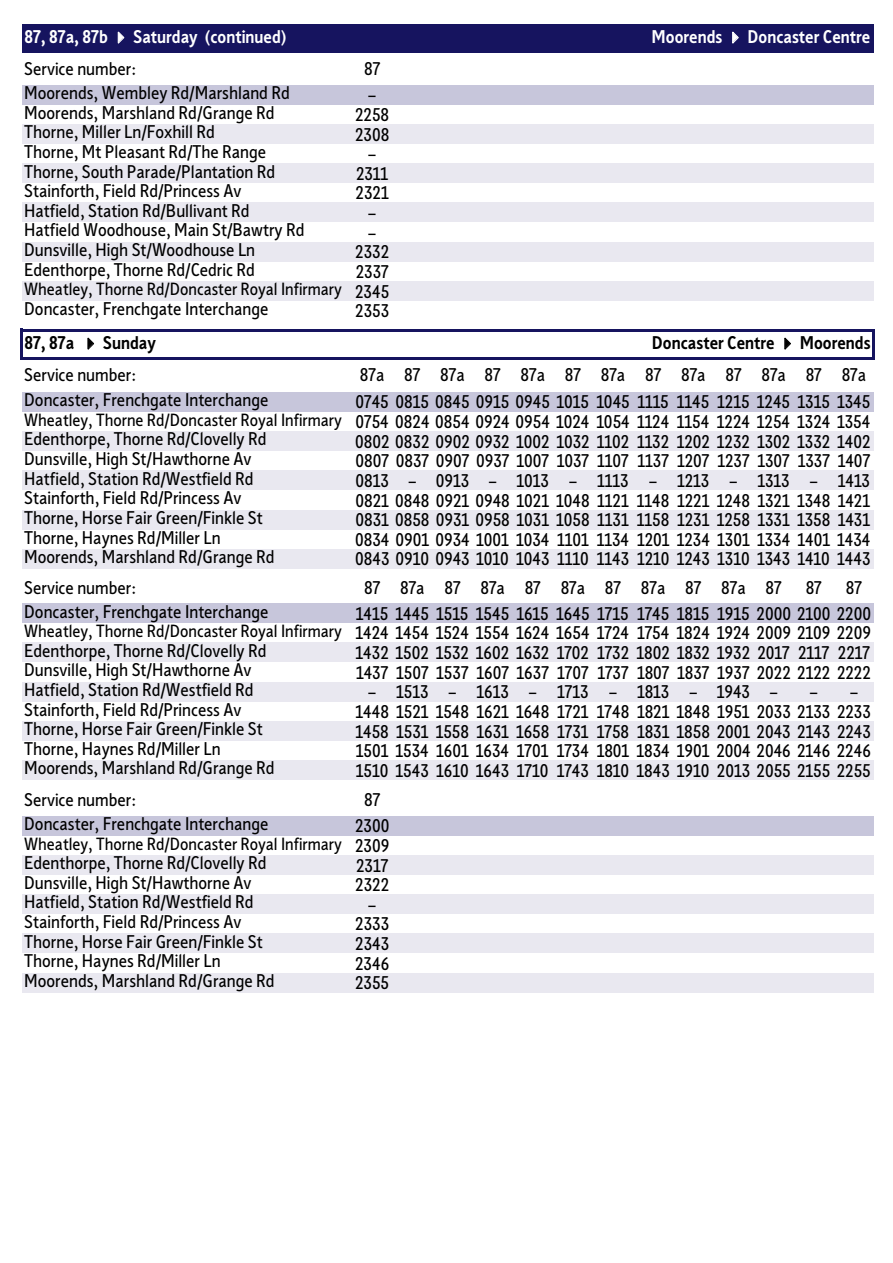
<style>
.page{position:relative;width:893px;height:1263px;background:#fff}
.page>*{position:absolute;margin:0;border:0;box-sizing:border-box;transform-origin:0 0}
.t1{font:18px/19.6px "Sheffield Sans 2";color:#000}
.t2{font:700 18px/32.1px "Sheffield Sans 2";color:#fff}
.t3{font:700 18px "Sheffield Sans 2";color:#000}
.t4{font:17.25px "Sheffield Sans 2";color:#000}
.s1{font-weight:400;color:#000}
.s2{font-size:18px}
.s3{font-weight:700}
</style>
<div class="page">
<div style="left:22px;top:24px;width:851px;height:28px;background:#16145f"></div>
<div style="left:22px;top:85px;width:851px;height:20px;background:#c7c6db"></div>
<div style="left:22px;top:124px;width:851px;height:20px;background:#e9e8f0"></div>
<div style="left:22px;top:163px;width:851px;height:20px;background:#e9e8f0"></div>
<div style="left:22px;top:203px;width:851px;height:19px;background:#e9e8f0"></div>
<div style="left:22px;top:242px;width:851px;height:20px;background:#e9e8f0"></div>
<div style="left:22px;top:281px;width:851px;height:20px;background:#e9e8f0"></div>
<div style="left:22px;top:392px;width:851px;height:20px;background:#c7c6db"></div>
<div style="left:22px;top:431px;width:851px;height:20px;background:#e9e8f0"></div>
<div style="left:22px;top:470px;width:851px;height:20px;background:#e9e8f0"></div>
<div style="left:22px;top:510px;width:851px;height:19px;background:#e9e8f0"></div>
<div style="left:22px;top:549px;width:851px;height:20px;background:#e9e8f0"></div>
<div style="left:22px;top:603px;width:851px;height:20px;background:#c7c6db"></div>
<div style="left:22px;top:642px;width:851px;height:20px;background:#e9e8f0"></div>
<div style="left:22px;top:682px;width:851px;height:19px;background:#e9e8f0"></div>
<div style="left:22px;top:721px;width:851px;height:20px;background:#e9e8f0"></div>
<div style="left:22px;top:760px;width:851px;height:20px;background:#e9e8f0"></div>
<div style="left:22px;top:816px;width:851px;height:19px;background:#c7c6db"></div>
<div style="left:22px;top:855px;width:851px;height:20px;background:#e9e8f0"></div>
<div style="left:22px;top:894px;width:851px;height:20px;background:#e9e8f0"></div>
<div style="left:22px;top:933px;width:851px;height:20px;background:#e9e8f0"></div>
<div style="left:22px;top:973px;width:851px;height:19px;background:#e9e8f0"></div>
<hr style="left:20px;top:329px;width:3px;height:31px;background:#16145f">
<hr style="left:872px;top:331px;width:3px;height:29px;background:#16145f">
<hr style="left:23px;top:329px;width:852px;height:2px;background:#16145f">
<hr style="left:23px;top:357px;width:852px;height:3px;background:#16145f">
<p class="t2" style="left:24px;top:21px;width:264px">87, 87a, 87b ✔ Saturday (continued)<br><span class="s1">Service number:</span></p>
<p class="t1" style="left:364px;top:59px;width:18px">87</p>
<p class="t2" style="left:652px;top:21px;width:220px">Moorends ✔ Doncaster Centre</p>
<p class="t1" style="left:24px;top:82px;width:267px">Moorends, Wembley Rd/Marshland Rd</p>
<p class="t1" style="left:369px;top:85px;width:9px">–</p>
<p class="t1" style="left:24px;top:102px;width:252px">Moorends, Marshland Rd/Grange Rd</p>
<p class="t1" style="left:355px;top:104px;width:36px">2258</p>
<p class="t1" style="left:24px;top:122px;width:192px">Thorne, Miller Ln/Foxhill Rd</p>
<p class="t1" style="left:355px;top:124px;width:36px">2308</p>
<p class="t1" style="left:24px;top:141px;width:243px">Thorne, Mt Pleasant Rd/The Range</p>
<p class="t1" style="left:369px;top:144px;width:9px">–</p>
<p class="t1" style="left:24px;top:161px;width:253px">Thorne, South Parade/Plantation Rd</p>
<p class="t1" style="left:356px;top:163px;width:34px">2311</p>
<p class="t1" style="left:24px;top:181px;width:219px">Stainforth, Field Rd/Princess Av</p>
<p class="t1" style="left:356px;top:183px;width:35px">2321</p>
<p class="t1" style="left:24px;top:200px;width:227px">Hatfield, Station Rd/Bullivant Rd</p>
<p class="t1" style="left:369px;top:203px;width:9px">–</p>
<p class="t1" style="left:24px;top:220px;width:282px">Hatfield Woodhouse, Main St/Bawtry Rd</p>
<p class="t1" style="left:369px;top:222px;width:9px">–</p>
<p class="t1" style="left:24px;top:239px;width:232px">Dunsville, High St/Woodhouse Ln</p>
<p class="t1" style="left:355px;top:242px;width:35px">2332</p>
<p class="t1" style="left:24px;top:259px;width:232px">Edenthorpe, Thorne Rd/Cedric Rd</p>
<p class="t1" style="left:356px;top:261px;width:34px">2337</p>
<p class="t4" style="left:24px;top:278px;width:366px">Wheatley, Thorne Rd/Doncaster Royal Infirmary <span class="s2">2345</span></p>
<p class="t1" style="left:24px;top:298px;width:246px">Doncaster, Frenchgate Interchange</p>
<p class="t1" style="left:355px;top:301px;width:35px">2353</p>
<p class="t1" style="left:24px;top:326px;width:133px;line-height:32.1px"><span class="s3">87, 87a</span> ✔ <span class="s3">Sunday<br></span>Service number:</p>
<p class="t3" style="left:652px;top:331px;width:220px">Doncaster Centre ✔ Moorends</p>
<p class="t1" style="left:360px;top:365px;width:508px">87a 87 87a 87 87a 87 87a 87 87a 87 87a 87 87a</p>
<p class="t1" style="left:24px;top:390px;width:246px">Doncaster, Frenchgate Interchange</p>
<p class="t1" style="left:355px;top:392px;width:516px">0745 0815 0845 0915 0945 1015 1045 1115 1145 1215 1245 1315 1345<br>0754 0824 0854 0924 0954 1024 1054 1124 1154 1224 1254 1324 1354</p>
<p class="t1" style="left:24px;top:429px;width:244px">Edenthorpe, Thorne Rd/Clovelly Rd</p>
<p class="t1" style="left:355px;top:431px;width:517px">0802 0832 0902 0932 1002 1032 1102 1132 1202 1232 1302 1332 1402</p>
<p class="t1" style="left:24px;top:448px;width:229px">Dunsville, High St/Hawthorne Av</p>
<p class="t1" style="left:355px;top:451px;width:516px">0807 0837 0907 0937 1007 1037 1107 1137 1207 1237 1307 1337 1407</p>
<p class="t1" style="left:24px;top:468px;width:231px">Hatfield, Station Rd/Westfield Rd</p>
<p class="t1" style="left:355px;top:470px;width:516px">0813 – 0913 – 1013 – 1113 – 1213 – 1313 – 1413</p>
<p class="t1" style="left:24px;top:488px;width:219px">Stainforth, Field Rd/Princess Av</p>
<p class="t1" style="left:355px;top:490px;width:516px">0821 0848 0921 0948 1021 1048 1121 1148 1221 1248 1321 1348 1421</p>
<p class="t1" style="left:24px;top:507px;width:240px">Thorne, Horse Fair Green/Finkle St</p>
<p class="t1" style="left:355px;top:510px;width:516px">0831 0858 0931 0958 1031 1058 1131 1158 1231 1258 1331 1358 1431</p>
<p class="t1" style="left:24px;top:527px;width:198px">Thorne, Haynes Rd/Miller Ln</p>
<p class="t1" style="left:355px;top:529px;width:517px">0834 0901 0934 1001 1034 1101 1134 1201 1234 1301 1334 1401 1434</p>
<p class="t1" style="left:24px;top:547px;width:252px">Moorends, Marshland Rd/Grange Rd</p>
<p class="t1" style="left:355px;top:549px;width:517px">0843 0910 0943 1010 1043 1110 1143 1210 1243 1310 1343 1410 1443</p>
<p class="t1" style="left:24px;top:577px;width:113px">Service number:</p>
<p class="t1" style="left:364px;top:577px;width:419px">87 87a 87 87a 87 87a 87 87a 87 87a 87</p>
<p class="t1" style="left:806px;top:577px;width:18px">87</p>
<p class="t1" style="left:846px;top:577px;width:18px">87</p>
<p class="t1" style="left:24px;top:601px;width:246px">Doncaster, Frenchgate Interchange</p>
<p class="t1" style="left:355px;top:603px;width:517px">1415 1445 1515 1545 1615 1645 1715 1745 1815 1915 2000 2100 2200<br>1424 1454 1524 1554 1624 1654 1724 1754 1824 1924 2009 2109 2209</p>
<p class="t1" style="left:24px;top:640px;width:244px">Edenthorpe, Thorne Rd/Clovelly Rd</p>
<p class="t1" style="left:356px;top:642px;width:516px">1432 1502 1532 1602 1632 1702 1732 1802 1832 1932 2017 2117 2217</p>
<p class="t1" style="left:24px;top:660px;width:229px">Dunsville, High St/Hawthorne Av</p>
<p class="t1" style="left:356px;top:662px;width:516px">1437 1507 1537 1607 1637 1707 1737 1807 1837 1937 2022 2122 2222</p>
<p class="t1" style="left:24px;top:679px;width:231px">Hatfield, Station Rd/Westfield Rd</p>
<p class="t1" style="left:369px;top:682px;width:410px">– 1513 – 1613 – 1713 – 1813 – 1943 –</p>
<p class="t1" style="left:810px;top:682px;width:49px">– –</p>
<p class="t1" style="left:24px;top:699px;width:219px">Stainforth, Field Rd/Princess Av</p>
<p class="t1" style="left:355px;top:701px;width:517px">1448 1521 1548 1621 1648 1721 1748 1821 1848 1951 2033 2133 2233</p>
<p class="t1" style="left:24px;top:719px;width:240px">Thorne, Horse Fair Green/Finkle St</p>
<p class="t1" style="left:355px;top:721px;width:517px">1458 1531 1558 1631 1658 1731 1758 1831 1858 2001 2043 2143 2243</p>
<p class="t1" style="left:24px;top:738px;width:198px">Thorne, Haynes Rd/Miller Ln</p>
<p class="t1" style="left:356px;top:741px;width:517px">1501 1534 1601 1634 1701 1734 1801 1834 1901 2004 2046 2146 2246</p>
<p class="t1" style="left:24px;top:758px;width:252px">Moorends, Marshland Rd/Grange Rd</p>
<p class="t1" style="left:356px;top:760px;width:516px">1510 1543 1610 1643 1710 1743 1810 1843 1910 2013 2055 2155 2255</p>
<p class="t1" style="left:24px;top:790px;width:113px">Service number:</p>
<p class="t1" style="left:364px;top:790px;width:18px">87</p>
<p class="t1" style="left:24px;top:813px;width:246px">Doncaster, Frenchgate Interchange</p>
<p class="t1" style="left:355px;top:816px;width:36px">2300<br>2309</p>
<p class="t1" style="left:24px;top:853px;width:244px">Edenthorpe, Thorne Rd/Clovelly Rd</p>
<p class="t1" style="left:356px;top:855px;width:34px">2317</p>
<p class="t1" style="left:24px;top:872px;width:229px">Dunsville, High St/Hawthorne Av</p>
<p class="t1" style="left:355px;top:874px;width:35px">2322</p>
<p class="t1" style="left:24px;top:892px;width:231px">Hatfield, Station Rd/Westfield Rd</p>
<p class="t1" style="left:369px;top:894px;width:9px">–</p>
<p class="t1" style="left:24px;top:911px;width:219px">Stainforth, Field Rd/Princess Av</p>
<p class="t1" style="left:355px;top:914px;width:35px">2333</p>
<p class="t1" style="left:24px;top:931px;width:240px">Thorne, Horse Fair Green/Finkle St</p>
<p class="t1" style="left:355px;top:933px;width:36px">2343</p>
<p class="t1" style="left:24px;top:951px;width:198px">Thorne, Haynes Rd/Miller Ln</p>
<p class="t1" style="left:355px;top:953px;width:36px">2346</p>
<p class="t1" style="left:24px;top:970px;width:252px">Moorends, Marshland Rd/Grange Rd</p>
<p class="t1" style="left:355px;top:973px;width:36px">2355</p>
<p class="t4" style="left:24px;top:408px;width:319px">Wheatley, Thorne Rd/Doncaster Royal Infirmary</p>
<p class="t4" style="left:24px;top:619px;width:319px">Wheatley, Thorne Rd/Doncaster Royal Infirmary</p>
<p class="t4" style="left:24px;top:832px;width:319px">Wheatley, Thorne Rd/Doncaster Royal Infirmary</p>
</div>
